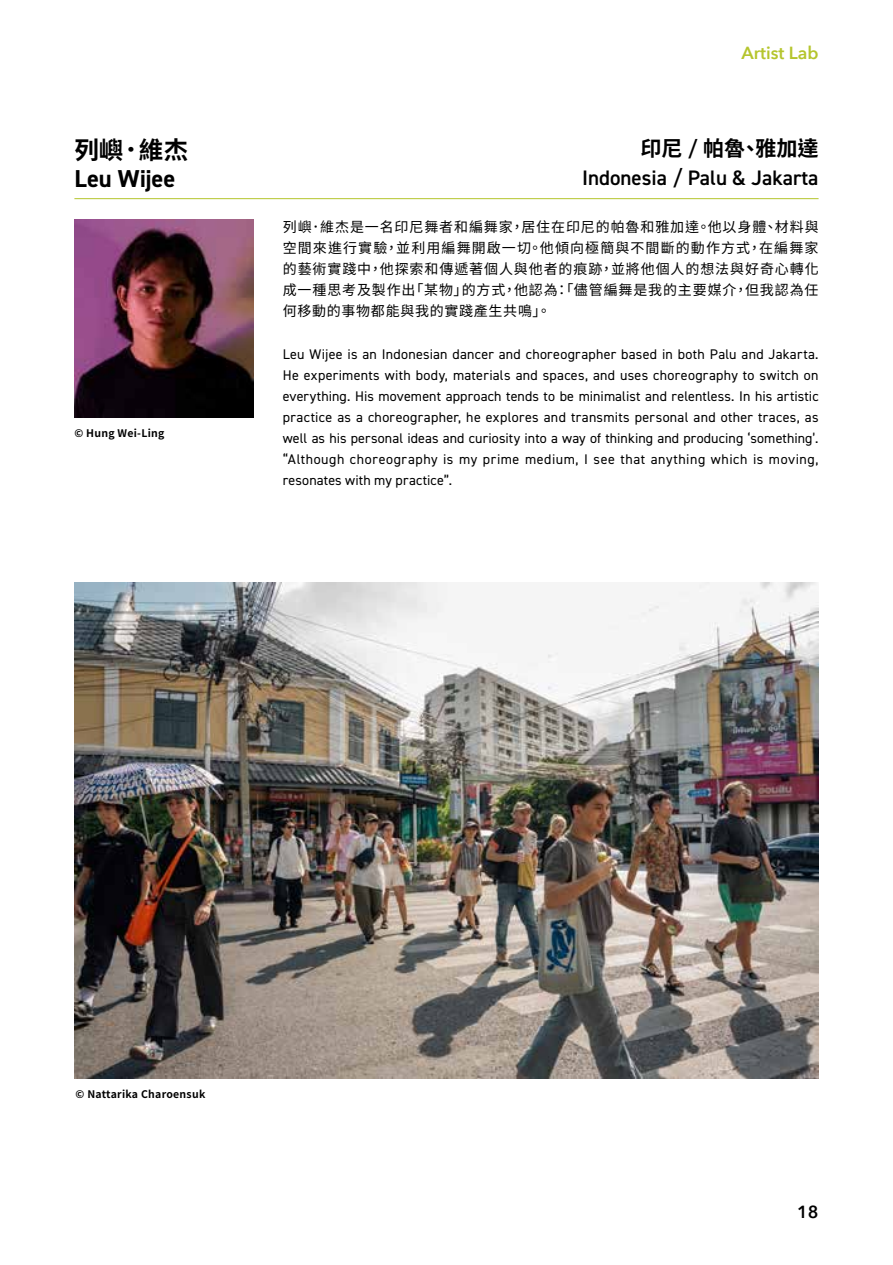
<style>
.page{position:relative;width:893px;height:1265px;background:#fff}
.page>*{position:absolute;margin:0;border:0;box-sizing:border-box;transform-origin:0 0}
.t1{font:700 24.5px "DIN2014";letter-spacing:-.005em;color:#000}
.t2{font:700 24.5px "Noto Sans CJ Ktc";color:#000}
.t3{font:600 21px "DIN2014";color:#000}
.t4{font:700 21px "Noto Sans CJ Ktc";color:#000}
.t5{font:600 17.5px "Avenir Next";color:#b5c52d}
.t6{font:600 17.5px "Avenir Next";color:#000}
.t7{font:14px/21px "DIN2014";letter-spacing:.03em;color:#000;text-align:justify}
.t8{font:14px/21px "Noto Sans CJ Ktc";letter-spacing:.06em;color:#000;text-align:justify}
.t9{font:700 10.5px "Noto Sans CJ Ktc";letter-spacing:.025em;color:#000}
.s1{font-family:"DIN2014";font-weight:600}
</style>
<div class="page">
<img style="left:74px;top:219px;width:179px;height:199px">
<hr style="left:74px;top:198px;width:745px;height:1px;background:#b5c52d">
<img style="left:74px;top:582px;width:745px;height:496px">
<h1 class="t2" style="left:74px;top:136px;width:115px">列嶼．維杰</h1>
<h1 class="t1" style="left:74px;top:162px;width:102px">Leu Wijee</h1>
<p class="t9" style="left:74px;top:427px;width:92px">© Hung Wei-Ling</p>
<p class="t5" style="left:741px;top:38px;width:79px">Artist Lab</p>
<h2 class="t4" style="left:640px;top:136px;width:180px">印尼 <span class="s1">/</span> 帕魯、雅加達</h2>
<h2 class="t3" style="left:582px;top:164px;width:238px">Indonesia / Palu &amp; Jakarta</h2>
<p class="t8" style="left:283px;top:216px;width:537px">列嶼．維杰是一名印尼舞者和編舞家，居住在印尼的帕魯和雅加達。他以身體、材料與空間來進行實驗，並利用編舞開啟一切。他傾向極簡與不間斷的動作方式，在編舞家的藝術實踐中，他探索和傳遞著個人與他者的痕跡，並將他個人的想法與好奇心轉化成一種思考及製作出「某物」的方式，他認為：「儘管編舞是我的主要媒介，但我認為任何移動的事物都能與我的實踐產生共鳴」。</p>
<p class="t7" style="left:283px;top:343px;width:537px">Leu Wijee is an Indonesian dancer and choreographer based in both Palu and Jakarta.<br>He experiments with body, materials and spaces, and uses choreography to switch on everything. His movement approach tends to be minimalist and relentless. In his artistic practice as a choreographer, he explores and transmits personal and other traces, as well as his personal ideas and curiosity into a way of thinking and producing ‘something’. “Although choreography is my prime medium, I see that anything which is moving, resonates with my practice”.</p>
<p class="t9" style="left:76px;top:1088px;width:131px">© Nattarika Charoensuk</p>
<p class="t6" style="left:797px;top:1197px;width:23px">18</p>
</div>
